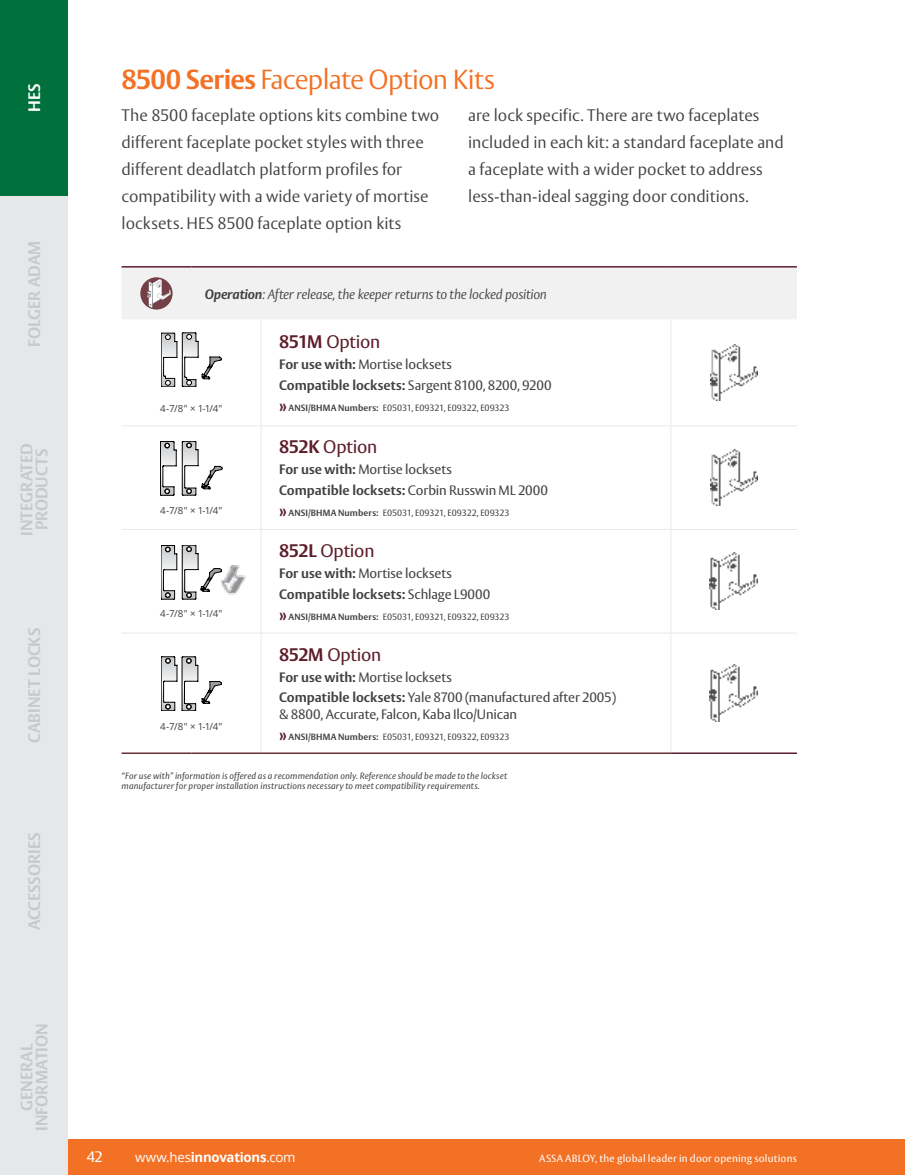
<style>
.page{position:relative;width:905px;height:1175px;background:#fff}
.page>*{position:absolute;margin:0;border:0;box-sizing:border-box;transform-origin:0 0}
.t1{font:300 27.3px "ASSA Vesta";letter-spacing:-.025em;color:#f37124}
.t2{font:18px "ASSA Vesta";letter-spacing:-.01em;color:#5d1d2c}
.t3{font:300 16.5px/27px "ASSA Vesta";color:#414042}
.t4{font:700 16.5px/15px "ASSA Vesta";letter-spacing:.005em;color:#c7c8ca;text-align:center}
.t5{font:700 16.5px "ASSA Vesta";color:#fff}
.t6{font:15px "ASSA Vesta";color:#fff}
.t7{font:13.5px/20.9px "ASSA Vesta";letter-spacing:-.01em;color:#414042}
.t8{font:italic 300 13.5px "ASSA Vesta";letter-spacing:-.02em;color:#414042}
.t9{font:700 13.5px/20.9px "ASSA Vesta";color:#414042}
.t10{font:13.35px "Open Sans";letter-spacing:-.015em;color:#fff}
.t11{font:10.35px "ASSA Vesta";letter-spacing:.02em;color:#fff}
.t12{font:9.75px "Open Sans";color:#414042}
.t13{font:9px "ASSA Vesta";color:#414042}
.t14{font:italic 9px/10.5px "ASSA Vesta";letter-spacing:.01em;color:#414042}
.s1{font-weight:700}
.s2{font-weight:700;font-size:18px;color:#5d1d2c}
.s3{font-weight:400}
</style>
<div class="page">
<hr style="left:261px;top:319px;width:1px;height:106px;background:#e6e7e8">
<hr style="left:670px;top:319px;width:1px;height:106px;background:#e6e7e8">
<hr style="left:261px;top:426px;width:1px;height:103px;background:#e6e7e8">
<hr style="left:670px;top:426px;width:1px;height:103px;background:#e6e7e8">
<hr style="left:261px;top:530px;width:1px;height:102px;background:#e6e7e8">
<hr style="left:670px;top:530px;width:1px;height:102px;background:#e6e7e8">
<hr style="left:261px;top:633px;width:1px;height:119px;background:#e6e7e8">
<hr style="left:670px;top:633px;width:1px;height:119px;background:#e6e7e8">
<hr style="left:122px;top:425px;width:69px;height:1px;background:#e9e9ea">
<hr style="left:191px;top:425px;width:70px;height:1px;background:#e9e9ea">
<hr style="left:261px;top:425px;width:409px;height:1px;background:#e9e9ea">
<hr style="left:122px;top:529px;width:69px;height:1px;background:#e9e9ea">
<hr style="left:191px;top:529px;width:70px;height:1px;background:#e9e9ea">
<hr style="left:261px;top:529px;width:409px;height:1px;background:#e9e9ea">
<hr style="left:122px;top:632px;width:69px;height:1px;background:#e9e9ea">
<hr style="left:191px;top:632px;width:70px;height:1px;background:#e9e9ea">
<hr style="left:261px;top:632px;width:409px;height:1px;background:#e9e9ea">
<hr style="left:670px;top:425px;width:126px;height:1px;background:#e6e7e8">
<hr style="left:670px;top:529px;width:126px;height:1px;background:#e6e7e8">
<hr style="left:670px;top:632px;width:126px;height:1px;background:#e6e7e8">
<hr style="left:122px;top:266px;width:69px;height:1px;background:#5d1d2c">
<hr style="left:191px;top:266px;width:70px;height:1px;background:#5d1d2c">
<hr style="left:261px;top:266px;width:409px;height:1px;background:#5d1d2c">
<hr style="left:670px;top:266px;width:126px;height:1px;background:#5d1d2c">
<hr style="left:122px;top:752px;width:69px;height:2px;background:#692f39">
<hr style="left:191px;top:752px;width:70px;height:2px;background:#692f39">
<hr style="left:261px;top:752px;width:409px;height:2px;background:#692f39">
<hr style="left:670px;top:752px;width:126px;height:2px;background:#5d1d2c">
<div style="left:122px;top:267px;width:674px;height:52px;background:#f1f1f2"></div>
<svg style="left:161px;top:333px;width:60px;height:54px"></svg>
<img style="left:710px;top:344px;width:47px;height:56px">
<svg style="left:160px;top:441px;width:16px;height:54px"></svg>
<svg style="left:182px;top:441px;width:40px;height:54px"></svg>
<img style="left:710px;top:449px;width:47px;height:56px">
<svg style="left:161px;top:545px;width:59px;height:54px"></svg>
<img style="left:709px;top:552px;width:48px;height:57px">
<svg style="left:161px;top:657px;width:60px;height:54px"></svg>
<img style="left:709px;top:664px;width:48px;height:57px">
<img style="left:220px;top:565px;width:26px;height:30px">
<div style="left:68px;top:1139px;width:836px;height:35px;background:#f37124"></div>
<div style="left:0;top:0;width:68px;height:1174px;background:#e6e7e8"></div>
<div style="left:0;top:0;width:68px;height:196px;background:#00703c"></div>
<p class="t5" style="left:24px;top:112px;width:30px;rotate:-90deg">HES</p>
<p class="t4" style="left:27px;top:347px;width:108px;rotate:-90deg">FOLGER ADAM</p>
<p class="t4" style="left:20px;top:536px;width:94px;rotate:-90deg">INTEGRATED<br>PRODUCTS</p>
<p class="t4" style="left:27px;top:743px;width:117px;rotate:-90deg">CABINET LOCKS</p>
<p class="t4" style="left:27px;top:930px;width:100px;rotate:-90deg">ACCESSORIES</p>
<p class="t4" style="left:20px;top:1130px;width:109px;rotate:-90deg">GENERAL<br>INFORMATION</p>
<h1 class="t1" style="left:122px;top:63px;width:375px"><span class="s1">8500 Series</span> Faceplate Option Kits</h1>
<p class="t3" style="left:122px;top:103px;width:319px">The 8500 faceplate options kits combine two different faceplate pocket styles with three different deadlatch platform profiles for compatibility with a wide variety of mortise locksets. HES 8500 faceplate option kits</p>
<p class="t3" style="left:468px;top:102px;width:317px">are lock specific. There are two faceplates included in each kit: a standard faceplate and a faceplate with a wider pocket to address less-than-ideal sagging door conditions.</p>
<p class="t8" style="left:205px;top:286px;width:344px"><span class="s1">Operation</span>: After release, the keeper returns to the locked position</p>
<p class="t12" style="left:160px;top:402px;width:64px">4-7/8" × 1-1/4"</p>
<p class="t12" style="left:160px;top:504px;width:64px">4-7/8" × 1-1/4"</p>
<p class="t12" style="left:160px;top:607px;width:64px">4-7/8" × 1-1/4"</p>
<p class="t12" style="left:160px;top:719px;width:64px">4-7/8" × 1-1/4"</p>
<p class="t2" style="left:279px;top:331px;width:103px"><span class="s1">851M</span> Option</p>
<p class="t7" style="left:279px;top:355px;width:274px"><span class="s1">For use with:</span> Mortise locksets<br><span class="s1">Compatible locksets:</span> Sargent 8100, 8200, 9200</p>
<p class="t13" style="left:279px;top:402px;width:232px"><span class="s2">»</span> <span class="s1">ANSI/BHMA Numbers:</span> E05031, E09321, E09322, E09323</p>
<p class="t2" style="left:279px;top:436px;width:100px"><span class="s1">852K</span> Option</p>
<p class="t7" style="left:279px;top:460px;width:270px"><span class="s1">For use with:</span> Mortise locksets<br><span class="s1">Compatible locksets:</span> Corbin Russwin ML 2000</p>
<p class="t13" style="left:279px;top:507px;width:232px"><span class="s2">»</span> <span class="s1">ANSI/BHMA Numbers:</span> E05031, E09321, E09322, E09323</p>
<p class="t2" style="left:279px;top:540px;width:97px"><span class="s1">852L</span> Option</p>
<p class="t9" style="left:279px;top:563px;width:213px">For use with: <span class="s3">Mortise locksets<br></span>Compatible locksets: <span class="s3">Schlage L9000</span></p>
<p class="t13" style="left:279px;top:611px;width:232px"><span class="s2">»</span> <span class="s1">ANSI/BHMA Numbers:</span> E05031, E09321, E09322, E09323</p>
<p class="t2" style="left:279px;top:643px;width:104px"><span class="s1">852M</span> Option</p>
<p class="t7" style="left:279px;top:667px;width:338px"><span class="s1">For use with:</span> Mortise locksets<br><span class="s1">Compatible locksets:</span> Yale 8700 (manufactured after 2005)</p>
<p class="t7" style="left:279px;top:704px;width:239px">&amp; 8800, Accurate, Falcon, Kaba Ilco/Unican</p>
<p class="t13" style="left:279px;top:731px;width:232px"><span class="s2">»</span> <span class="s1">ANSI/BHMA Numbers:</span> E05031, E09321, E09322, E09323</p>
<p class="t14" style="left:122px;top:771px;width:387px">“For use with” information is offered as a recommendation only. Reference should be made to the lockset manufacturer for proper installation instructions necessary to meet compatibility requirements.</p>
<p class="t6" style="left:87px;top:1147px;width:17px">42</p>
<p class="t10" style="left:135px;top:1147px;width:162px">www.hes<span class="s1">innovations</span>.com</p>
<p class="t11" style="left:539px;top:1151px;width:259px">ASSA ABLOY, the global leader in door opening solutions</p>
</div>
